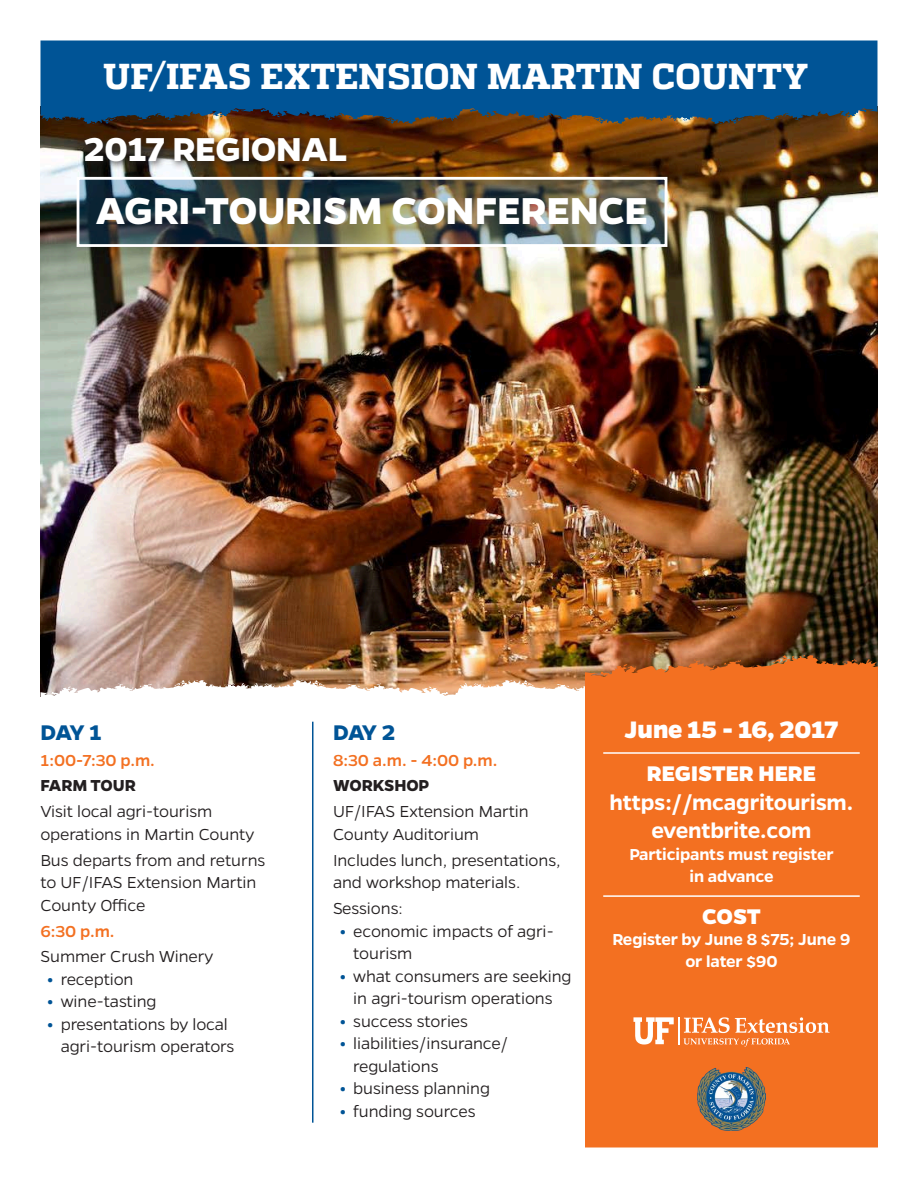
<style>
.page{position:relative;width:918px;height:1188px;background:#fff}
.page>*{position:absolute;margin:0;border:0;box-sizing:border-box;transform-origin:0 0}
.t1{font:700 42.45px "Gentona";letter-spacing:-.005em;color:#fff}
.t2{font:700 37.5px "Gentona";color:#fff}
.t3{font:800 36px "Quadon";letter-spacing:.005em;color:#fff}
.t4{font:800 27px "Gentona";color:#fff}
.t5{font:600 24px/28.8px "Gentona";letter-spacing:-.01em;color:#fff;text-align:center}
.t6{font:800 24px "Gentona";letter-spacing:-.005em;color:#fff}
.t7{font:700 24px "Gentona";letter-spacing:-.075em;color:#005496}
.t8{font:300 18px/22.5px "Gentona";letter-spacing:-.01em;color:#231f20}
.t9{font:600 18px/21.6px "Gentona";letter-spacing:-.01em;color:#fff;text-align:center}
.t10{font:500 18px "Gentona";color:#f37021}
.t11{font:700 18px "Gentona";letter-spacing:-.01em;color:#231f20}
.s1{font-weight:700;color:#005496}
</style>
<div class="page">
<img style="left:40px;top:106px;width:838px;height:591px">
<img style="left:81px;top:181px;width:582px;height:62px">
<div style="left:77px;top:177px;width:590px;height:70px;border:3px solid #fff"></div>
<svg style="left:40px;top:41px;width:837px;height:83px;background:#0a5189"></svg>
<svg style="left:41px;top:680px;width:544px;height:42px"></svg>
<div style="left:585px;top:655px;width:293px;height:493px;background:#f37021"></div>
<svg style="left:604px;top:670px;width:11px;height:4px"></svg>
<svg style="left:772px;top:659px;width:11px;height:5px"></svg>
<hr style="left:603px;top:752px;width:257px;height:2px;background:#fff">
<hr style="left:603px;top:895px;width:257px;height:2px;background:#fff">
<svg style="left:633px;top:1017px;width:197px;height:30px"></svg>
<div style="left:80px;top:132px;width:276px;height:39px;background:#231f20;opacity:.85"></div>
<hr style="left:312px;top:722px;width:2px;height:401px;background:#005496">
<img style="left:697px;top:1067px;width:69px;height:64px">
<h3 class="t3" style="left:103px;top:55px;width:707px">UF/IFAS EXTENSION MARTIN COUNTY</h3>
<h2 class="t2" style="left:84px;top:127px;width:265px">2017 REGIONAL</h2>
<h1 class="t1" style="left:96px;top:187px;width:554px">AGRI-TOURISM CONFERENCE</h1>
<h3 class="t7" style="left:41px;top:718px;width:63px">DAY 1</h3>
<p class="t10" style="left:40px;top:750px;width:116px">1:00-7:30 p.m.</p>
<p class="t11" style="left:41px;top:775px;width:97px">FARM TOUR</p>
<p class="t8" style="left:40px;top:800px;width:215px">Visit local agri-tourism operations in Martin County</p>
<p class="t8" style="left:40px;top:849px;width:226px">Bus departs from and returns to UF/IFAS Extension Martin<br>County Office</p>
<p class="t10" style="left:40px;top:921px;width:76px">6:30 p.m.</p>
<p class="t8" style="left:40px;top:945px;width:174px">Summer Crush Winery</p>
<p class="t8" style="left:47px;top:968px;width:88px"><span class="s1">•</span> reception</p>
<p class="t8" style="left:47px;top:990px;width:111px"><span class="s1">•</span> wine-tasting</p>
<p class="t8" style="left:61px;top:1013px;width:175px;text-indent:-14px"><span class="s1">•</span> presentations by local agri-tourism operators</p>
<h3 class="t7" style="left:333px;top:718px;width:63px">DAY 2</h3>
<p class="t10" style="left:333px;top:750px;width:166px">8:30 a.m. - 4:00 p.m.</p>
<p class="t11" style="left:333px;top:775px;width:98px">WORKSHOP</p>
<p class="t8" style="left:333px;top:800px;width:197px">UF/IFAS Extension Martin<br>County Auditorium</p>
<p class="t8" style="left:333px;top:849px;width:229px">Includes lunch, presentations, and workshop materials.</p>
<p class="t8" style="left:333px;top:897px;width:71px">Sessions:</p>
<p class="t8" style="left:353px;top:919px;width:202px;text-indent:-14px"><span class="s1">•</span> economic impacts of agri&shy;tourism</p>
<p class="t8" style="left:340px;top:964px;width:233px;text-align:center"><span class="s1">•</span> what consumers are seeking in agri-tourism operations</p>
<p class="t8" style="left:340px;top:1009px;width:130px"><span class="s1">•</span> success stories</p>
<p class="t8" style="left:353px;top:1032px;width:157px;text-indent:-14px"><span class="s1">•</span> liabilities/insurance/ regulations</p>
<p class="t8" style="left:340px;top:1077px;width:152px"><span class="s1">•</span> business planning</p>
<p class="t8" style="left:340px;top:1099px;width:137px"><span class="s1">•</span> funding sources</p>
<h3 class="t4" style="left:625px;top:714px;width:215px">June 15 - 16, 2017</h3>
<h3 class="t6" style="left:647px;top:759px;width:171px">REGISTER HERE</h3>
<h3 class="t5" style="left:610px;top:787px;width:245px">https://mcagritourism. eventbrite.com</h3>
<p class="t9" style="left:629px;top:843px;width:206px">Participants must register in advance</p>
<h3 class="t6" style="left:702px;top:902px;width:60px">COST</h3>
<p class="t9" style="left:613px;top:929px;width:239px">Register by June 8 $75; June 9 or later $90</p>
</div>
